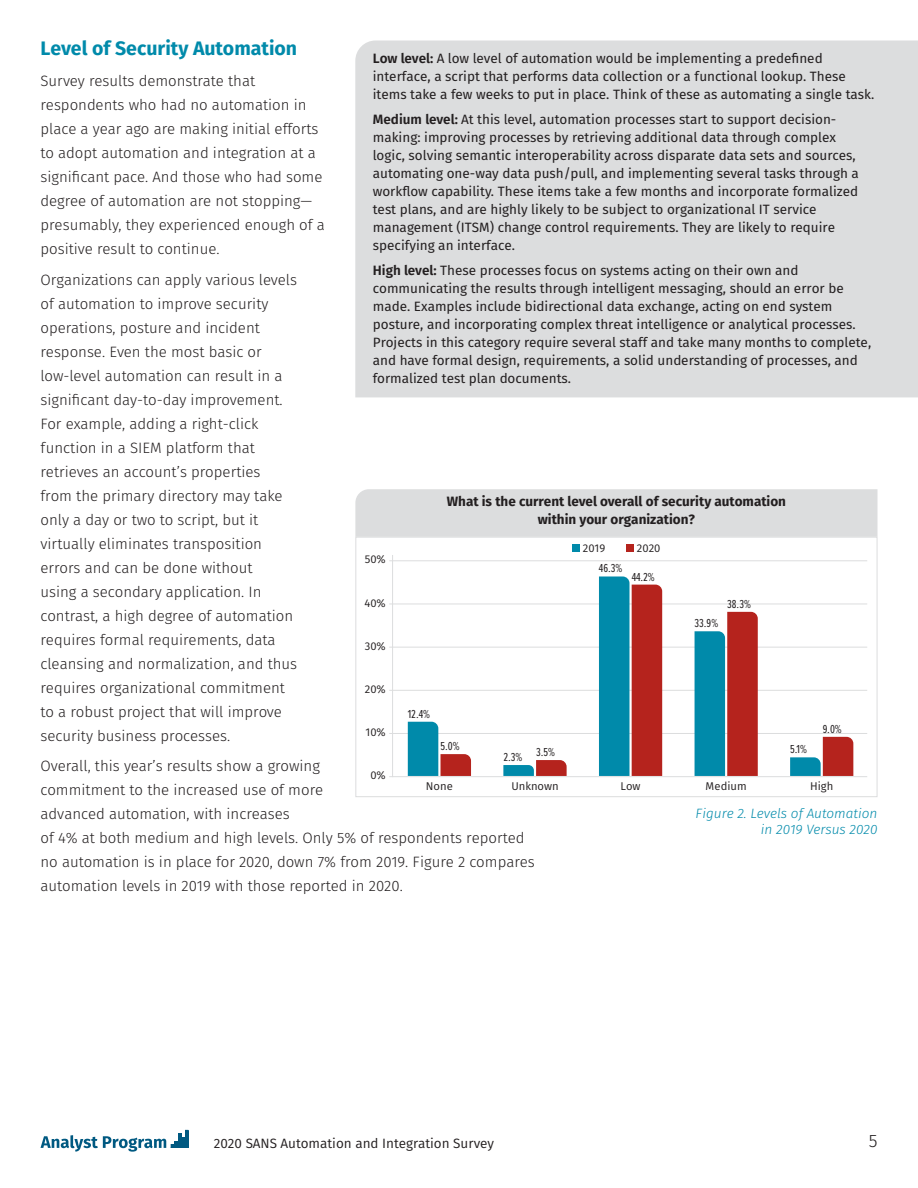
<style>
.page{position:relative;width:918px;height:1188px;background:#fff}
.page>*{position:absolute;margin:0;border:0;box-sizing:border-box;transform-origin:0 0}
.t1{font:700 19.5px "Fira Sans";color:#008aaa}
.t2{font:300 18px "Fira Sans";color:#231f20}
.t3{font:300 15px/24px "Fira Sans";color:#231f20}
.t4{font:13.5px/18px "Fira Sans";color:#231f20}
.t5{font:700 13.5px/18px "Fira Sans";color:#231f20;text-align:center}
.t6{font:italic 300 13.5px/16.5px "Fira Sans";color:#008aaa;text-align:right}
.t7{font:13.5px "Fira Sans";color:#231f20}
.t8{font:12px "Proxima Nova Ex Cn";color:#231f20}
.t9{font:11.25px "Fira Sans";color:#231f20}
.s1{font-weight:600}
</style>
<div class="page">
<div style="left:355px;top:40px;width:563px;height:357px;background:#dcddde"></div>
<hr style="left:178px;top:1133px;width:3px;height:15px;background:#005981">
<hr style="left:186px;top:1130px;width:3px;height:18px;background:#005981">
<svg style="left:41px;top:1135px;width:145px;height:17px"></svg>
<div style="left:355px;top:489px;width:523px;height:48px;background:#dcddde"></div>
<div style="left:355px;top:537px;width:522px;height:260px;background:#fff;border:1px solid #dcddde"></div>
<hr style="left:389px;top:560px;width:478px;height:1px;background:#dcddde">
<hr style="left:389px;top:690px;width:478px;height:1px;background:#dcddde">
<hr style="left:389px;top:647px;width:478px;height:1px;background:#dcddde">
<hr style="left:389px;top:733px;width:478px;height:1px;background:#dcddde">
<hr style="left:389px;top:776px;width:478px;height:1px;background:#dcddde">
<hr style="left:389px;top:603px;width:478px;height:1px;background:#dcddde">
<hr style="left:392px;top:555px;width:1px;height:222px;background:#dcddde">
<div style="left:572px;top:544px;width:8px;height:8px;background:#008aaa"></div>
<div style="left:626px;top:544px;width:8px;height:8px;background:#b5231d"></div>
<svg style="left:408px;top:722px;width:63px;height:54px"></svg>
<svg style="left:503px;top:760px;width:64px;height:16px"></svg>
<svg style="left:599px;top:576px;width:63px;height:200px;background:#5e606d"></svg>
<svg style="left:695px;top:612px;width:63px;height:164px;background:#70636d"></svg>
<svg style="left:790px;top:737px;width:63px;height:39px"></svg>
<h1 class="t1" style="left:40px;top:35px;width:258px">Level of Security Automation</h1>
<p class="t3" style="left:40px;top:69px;width:286px">Survey results demonstrate that respondents who had no automation in place a year ago are making initial efforts to adopt automation and integration at a significant pace. And those who had some degree of automation are not stopping— presumably, they experienced enough of a positive result to continue.</p>
<p class="t3" style="left:40px;top:267px;width:258px">Organizations can apply various levels of automation to improve security operations, posture and incident response. Even the most basic or low-level automation can result in a significant day-to-day improvement.<br>For example, adding a right-click function in a SIEM platform that retrieves an account’s properties<br>from the primary directory may take only a day or two to script, but it virtually eliminates transposition errors and can be done without<br>using a secondary application. In contrast, a high degree of automation requires formal requirements, data cleansing and normalization, and thus requires organizational commitment to a robust project that will improve security business processes.</p>
<p class="t3" style="left:40px;top:754px;width:496px">Overall, this year’s results show a growing<br>commitment to the increased use of more<br>advanced automation, with increases<br>of 4% at both medium and high levels. Only 5% of respondents reported no automation is in place for 2020, down 7% from 2019. Figure 2 compares automation levels in 2019 with those reported in 2020.</p>
<p class="t4" style="left:373px;top:50px;width:503px"><span class="s1">Low level:</span> A low level of automation would be implementing a predefined interface, a script that performs data collection or a functional lookup. These items take a few weeks to put in place. Think of these as automating a single task.</p>
<p class="t4" style="left:373px;top:110px;width:488px"><span class="s1">Medium level:</span> At this level, automation processes start to support decision&shy;making: improving processes by retrieving additional data through complex logic, solving semantic interoperability across disparate data sets and sources, automating one-way data push/pull, and implementing several tasks through a workflow capability. These items take a few months and incorporate formalized test plans, and are highly likely to be subject to organizational IT service management (ITSM) change control requirements. They are likely to require specifying an interface.</p>
<p class="t4" style="left:373px;top:261px;width:500px"><span class="s1">High level:</span> These processes focus on systems acting on their own and communicating the results through intelligent messaging, should an error be made. Examples include bidirectional data exchange, acting on end system posture, and incorporating complex threat intelligence or analytical processes.<br>Projects in this category require several staff and take many months to complete, and have formal design, requirements, a solid understanding of processes, and formalized test plan documents.</p>
<p class="t5" style="left:447px;top:493px;width:341px">What is the current level overall of security automation within your organization?</p>
<p class="t9" style="left:583px;top:540px;width:24px">2019</p>
<p class="t9" style="left:637px;top:540px;width:25px">2020</p>
<p class="t9" style="left:365px;top:552px;width:23px">50%</p>
<p class="t9" style="left:364px;top:595px;width:23px">40%</p>
<p class="t9" style="left:365px;top:638px;width:23px">30%</p>
<p class="t9" style="left:365px;top:681px;width:22px">20%</p>
<p class="t9" style="left:366px;top:724px;width:22px">10%</p>
<p class="t9" style="left:370px;top:767px;width:17px">0%</p>
<p class="t8" style="left:599px;top:560px;width:25px">46.3%</p>
<p class="t8" style="left:632px;top:568px;width:25px">44.2%</p>
<p class="t8" style="left:727px;top:595px;width:25px">38.3%</p>
<p class="t8" style="left:695px;top:615px;width:25px">33.9%</p>
<p class="t8" style="left:408px;top:705px;width:24px">12.4%</p>
<p class="t8" style="left:823px;top:720px;width:20px">9.0%</p>
<p class="t8" style="left:441px;top:737px;width:21px">5.0%</p>
<p class="t8" style="left:790px;top:741px;width:18px">5.1%</p>
<p class="t8" style="left:503px;top:746px;width:53px">2.3% 3.5%</p>
<p class="t9" style="left:706px;top:778px;width:43px">Medium</p>
<p class="t9" style="left:810px;top:778px;width:25px">High</p>
<p class="t9" style="left:511px;top:778px;width:49px">Unknown</p>
<p class="t9" style="left:426px;top:778px;width:28px">None</p>
<p class="t9" style="left:621px;top:778px;width:21px">Low</p>
<p class="t6" style="left:696px;top:805px;width:183px">Figure 2. Levels of Automation in 2019 Versus 2020</p>
<p class="t7" style="left:214px;top:1133px;width:282px">2020 SANS Automation and Integration Survey</p>
<p class="t2" style="left:869px;top:1128px;width:10px">5</p>
</div>
